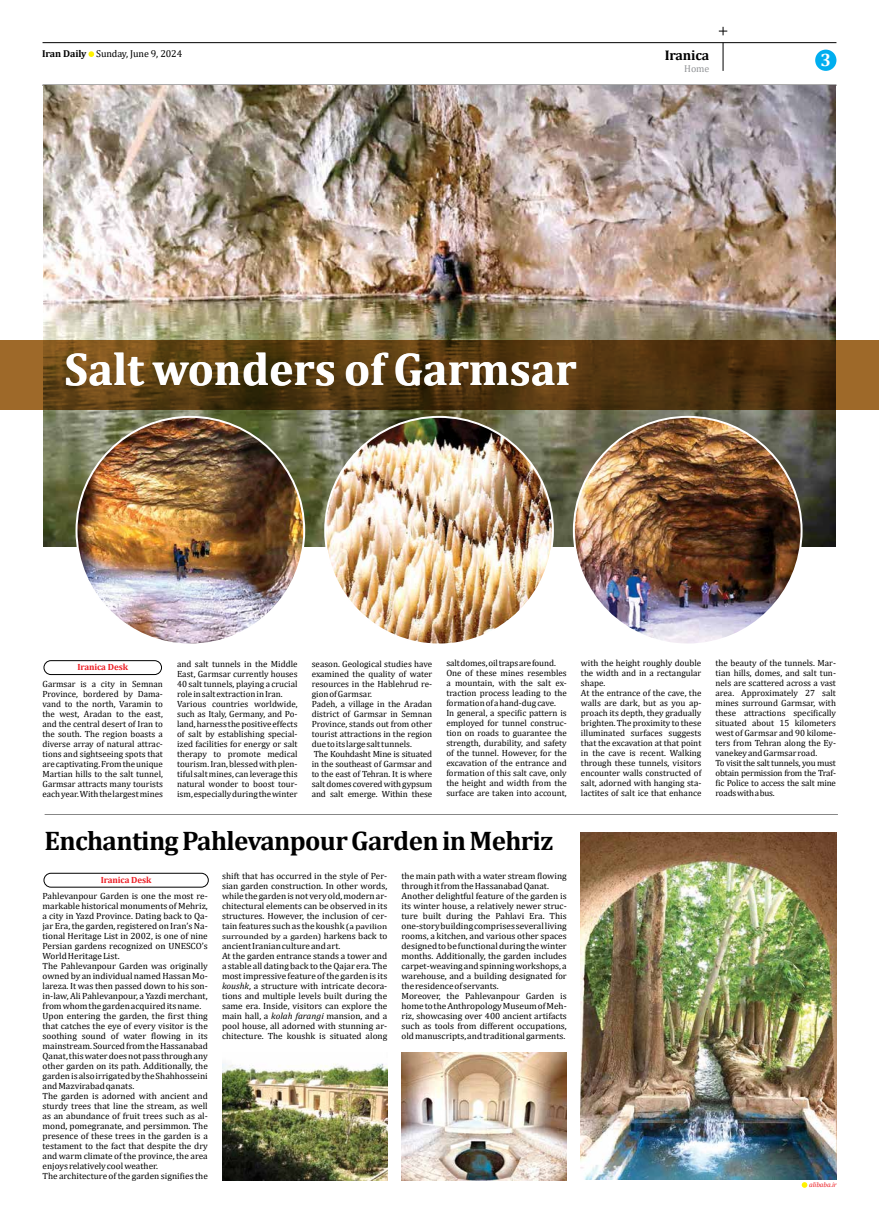
<style>
.page{position:relative;width:879px;height:1219px;background:#fff}
.page>*{position:absolute;margin:0;border:0;box-sizing:border-box;transform-origin:0 0}
.t1{font:700 46px "Cambria";color:#fff}
.t2{font:700 27px "Cambria";letter-spacing:-.025em;color:#000}
.t3{font:700 18px "Cambria";color:#fff}
.t4{font:700 14px "Cambria";letter-spacing:-.01em;color:#000}
.t5{font:10px "Cambria";letter-spacing:-.01em;color:#000}
.t6{font:10px "Cambria";color:#939598}
.t7{font:9px/10px "Cambria";color:#000}
.t8{font:700 9px "Cambria";letter-spacing:-.01em;color:#ed1d24}
.t9{font:7.7px "Cambria";color:#000;scale:1.21 1}
.t10{font:italic 6.9px "Cambria";letter-spacing:-.01em;color:#ed1d24}
.s1{font-weight:700}
.s2{font-size:7.7px}
.s3{font-size:9px}
.s4{font-style:italic}
</style>
<div class="page">
<svg style="left:723px;top:43px;width:1px;height:28px"></svg>
<hr style="left:43px;top:42px;width:793px;height:1px;background:#000">
<hr style="left:43px;top:85px;width:793px;height:1px;background:#000">
<div style="left:815px;top:50px;width:21px;height:21px;background:#00aeef;border-radius:50%"></div>
<svg style="left:88px;top:51px;width:6px;height:6px"></svg>
<hr style="left:45px;top:814px;width:793px;height:1px;background:#000">
<svg style="left:801px;top:1182px;width:6px;height:6px"></svg>
<div style="left:44px;top:660px;width:118px;height:15px;border:1px solid #000;border-radius:7px"></div>
<div style="left:44px;top:873px;width:164px;height:14px;border:1px solid #000;border-radius:7px"></div>
<img style="left:43px;top:86px;width:793px;height:461px">
<img style="left:574px;top:417px;width:227px;height:227px;border-radius:114px">
<img style="left:325px;top:417px;width:228px;height:227px;border-radius:114px">
<img style="left:77px;top:417px;width:227px;height:227px;border-radius:114px">
<svg style="left:0;top:340px;width:879px;height:70px;background:#5c3d13"></svg>
<img style="left:581px;top:832px;width:255px;height:348px">
<img style="left:222px;top:1063px;width:165px;height:117px">
<img style="left:401px;top:1052px;width:166px;height:128px">
<svg style="left:719px;top:27px;width:8px;height:8px"></svg>
<p class="t5" style="left:42px;top:50px;width:142px"><span class="s1">Iran Daily</span> Sunday, June 9, 2024</p>
<h3 class="t4" style="left:664px;top:50px;width:46px">Iranica</h3>
<p class="t6" style="left:684px;top:65px;width:27px">Home</p>
<h1 class="t1" style="left:64px;top:353px;width:514px">Salt wonders of Garmsar</h1>
<h3 class="t3" style="left:820px;top:54px;width:12px">3</h3>
<p class="t8" style="left:77px;top:664px;width:52px">Iranica Desk</p>
<p class="t7" style="left:43px;top:679px;width:122px;text-align:justify">Garmsar is a city in Semnan Province, bordered by Dama&shy;vand to the north, Varamin to the west, Aradan to the east, and the central desert of Iran to the south. The region boasts a diverse array of natural attrac&shy;tions and sightseeing spots that are captivating. From the unique Martian hills to the salt tunnel, Garmsar attracts many tourists each year. With the largest mines</p>
<p class="t7" style="left:177px;top:659px;width:122px">and salt tunnels in the Middle<br>East, Garmsar currently houses<br>40 salt tunnels, playing a crucial role in salt extraction in Iran.<br>Various countries worldwide, such as Italy, Germany, and Po&shy;land, harness the positive effects of salt by establishing special&shy;ized facilities for energy or salt therapy to promote medical tourism. Iran, blessed with plen&shy;tiful salt mines, can leverage this natural wonder to boost tour&shy;ism, especially during the winter</p>
<p class="t7" style="left:312px;top:659px;width:122px">season. Geological studies have examined the quality of water resources in the Hablehrud re&shy;gion of Garmsar.<br>Padeh, a village in the Aradan district of Garmsar in Semnan<br>Province, stands out from other tourist attractions in the region due to its large salt tunnels.<br>The Kouhdasht Mine is situated in the southeast of Garmsar and to the east of Tehran. It is where salt domes covered with gypsum and salt emerge. Within these</p>
<p class="t7" style="left:446px;top:659px;width:122px">salt domes, oil traps are found.<br>One of these mines resembles a mountain, with the salt ex&shy;traction process leading to the formation of a hand-dug cave.<br>In general, a specific pattern is employed for tunnel construc&shy;tion on roads to guarantee the strength, durability, and safety of the tunnel. However, for the excavation of the entrance and formation of this salt cave, only the height and width from the surface are taken into account,</p>
<p class="t7" style="left:581px;top:659px;width:122px">with the height roughly double the width and in a rectangular shape.<br>At the entrance of the cave, the walls are dark, but as you ap&shy;proach its depth, they gradually brighten. The proximity to these illuminated surfaces suggests that the excavation at that point in the cave is recent. Walking through these tunnels, visitors encounter walls constructed of salt, adorned with hanging sta&shy;lactites of salt ice that enhance</p>
<p class="t7" style="left:715px;top:659px;width:122px">the beauty of the tunnels. Mar&shy;tian hills, domes, and salt tun&shy;nels are scattered across a vast area. Approximately 27 salt mines surround Garmsar, with these attractions specifically situated about 15 kilometers west of Garmsar and 90 kilome&shy;ters from Tehran along the Ey&shy;vanekey and Garmsar road.<br>To visit the salt tunnels, you must obtain permission from the Traf&shy;fic Police to access the salt mine roads with a bus.</p>
<h2 class="t2" style="left:45px;top:831px;width:510px">Enchanting Pahlevanpour Garden in Mehriz</h2>
<p class="t8" style="left:101px;top:877px;width:52px">Iranica Desk</p>
<p class="t7" style="left:43px;top:892px;width:167px">Pahlevanpour Garden is one the most re&shy;markable historical monuments of Mehriz, a city in Yazd Province. Dating back to Qa&shy;jar Era, the garden, registered on Iran’s Na&shy;tional Heritage List in 2002, is one of nine Persian gardens recognized on UNESCO’s World Heritage List.<br>The Pahlevanpour Garden was originally owned by an individual named Hassan Mo&shy;lareza. It was then passed down to his son&shy;in-law, Ali Pahlevanpour, a Yazdi merchant, from whom the garden acquired its name.<br>Upon entering the garden, the first thing that catches the eye of every visitor is the soothing sound of water flowing in its mainstream. Sourced from the Hassanabad Qanat, this water does not pass through any other garden on its path. Additionally, the garden is also irrigated by the Shahhosseini and Mazvirabad qanats.<br>The garden is adorned with ancient and sturdy trees that line the stream, as well as an abundance of fruit trees such as al&shy;mond, pomegranate, and persimmon. The presence of these trees in the garden is a testament to the fact that despite the dry and warm climate of the province, the area enjoys relatively cool weather.<br>The architecture of the garden signifies the</p>
<p class="t7" style="left:222px;top:872px;width:167px;text-align:justify">shift that has occurred in the style of Per&shy;sian garden construction. In other words, while the garden is not very old, modern ar&shy;chitectural elements can be observed in its structures. However, the inclusion of cer&shy;tain features such as the koushk <span class="s2">(a pavilion</span></p>
<p class="t9" style="left:222px;top:934px;width:138px">surrounded by a garden) <span class="s3">harkens back to</span></p>
<p class="t7" style="left:222px;top:942px;width:167px">ancient Iranian culture and art.<br>At the garden entrance stands a tower and a stable all dating back to the Qajar era. The most impressive feature of the garden is its <span class="s4">koushk</span>, a structure with intricate decora&shy;tions and multiple levels built during the same era. Inside, visitors can explore the main hall, a <span class="s4">kolah farangi</span> mansion, and a pool house, all adorned with stunning ar&shy;chitecture. The koushk is situated along</p>
<p class="t7" style="left:401px;top:871px;width:167px">the main path with a water stream flowing through it from the Hassanabad Qanat.<br>Another delightful feature of the garden is its winter house, a relatively newer struc&shy;ture built during the Pahlavi Era. This one-story building comprises several living rooms, a kitchen, and various other spaces designed to be functional during the winter months. Additionally, the garden includes carpet-weaving and spinning workshops, a warehouse, and a building designated for the residence of servants.<br>Moreover, the Pahlevanpour Garden is home to the Anthropology Museum of Meh&shy;riz, showcasing over 400 ancient artifacts such as tools from different occupations, old manuscripts, and traditional garments.</p>
<p class="t10" style="left:809px;top:1182px;width:29px">alibaba.ir</p>
</div>
